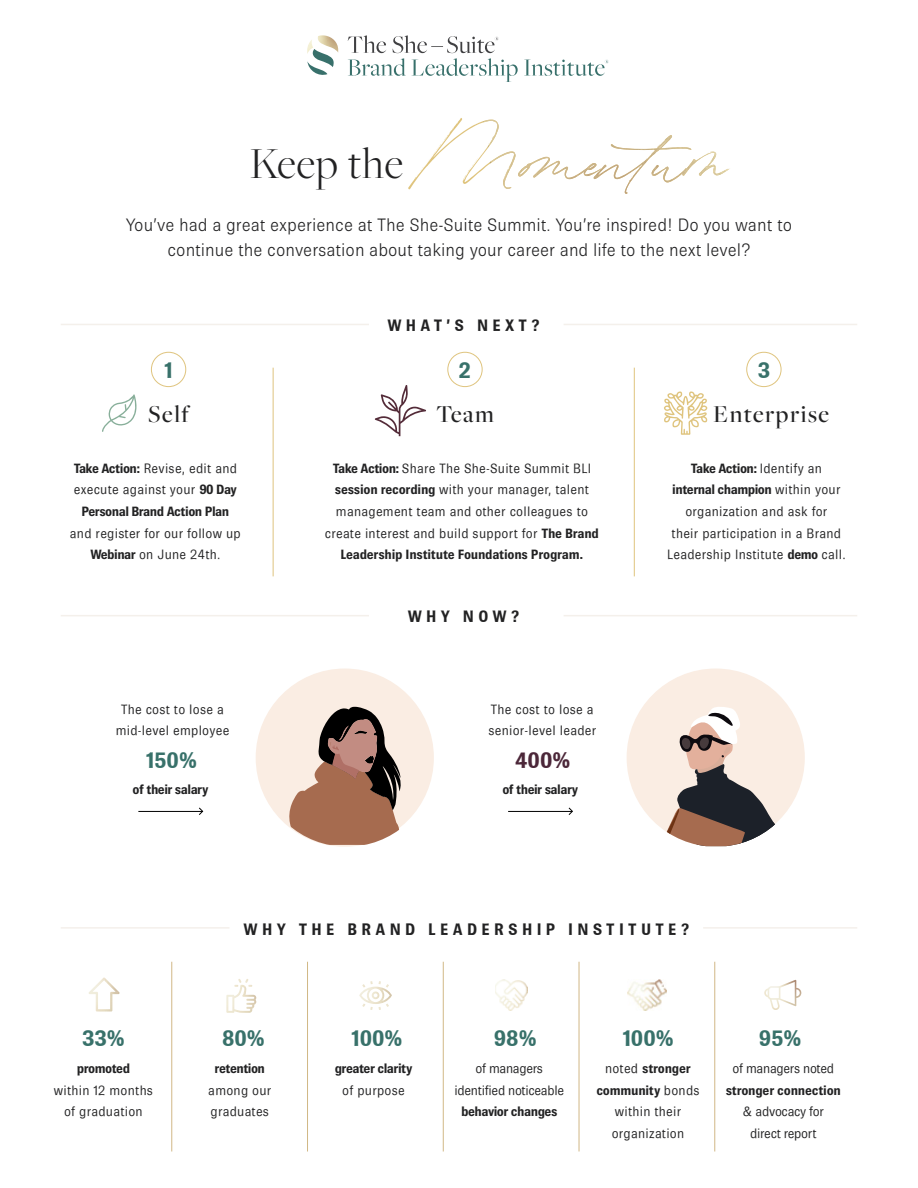
<style>
.page{position:relative;width:918px;height:1188px;background:#fff}
.page>*{position:absolute;margin:0;border:0;box-sizing:border-box;transform-origin:0 0}
.t1{font:300 45.9px "Freight Big Pro";letter-spacing:.02em;color:#222223}
.t2{font:500 25.2px "Freight Big Pro";letter-spacing:.06em;color:#222223}
.t3{font:700 22.5px "Brown";color:#38716a}
.t4{font:700 22.5px "Brown";color:#4c2739}
.t5{font:300 18px/24.6px "Brown Pro";color:#222223;text-align:center}
.t6{font:700 16.5px "Brown";letter-spacing:.26em;color:#222223}
.t7{font:300 13.5px/21.6px "Brown";letter-spacing:.02em;color:#222223;text-align:center}
.t8{font:700 13.5px/21.6px "Brown Pro";letter-spacing:-.04em;color:#222223;text-align:center}
.t9{font:700 13.5px/21.6px "Brown Pro";letter-spacing:-.02em;color:#222223;text-align:center}
.t10{font:300 13.5px/21.6px "Brown";letter-spacing:-.02em;color:#222223;text-align:center}
.s1{font-family:"Brown Pro";font-weight:700}
.s2{font-family:"Brown";font-weight:300}
</style>
<div class="page">
<div style="left:151px;top:352px;width:35px;height:35px;border:1px solid #dfc47e;border-radius:50%"></div>
<div style="left:448px;top:352px;width:34px;height:35px;border:1px solid #dfc47e;border-radius:50%"></div>
<div style="left:747px;top:352px;width:34px;height:35px;border:1px solid #dfc47e;border-radius:50%"></div>
<svg style="left:409px;top:118px;width:321px;height:76px"></svg>
<img style="left:408px;top:119px;width:89px;height:70px">
<svg style="left:102px;top:394px;width:35px;height:38px"></svg>
<svg style="left:375px;top:385px;width:51px;height:51px"></svg>
<svg style="left:664px;top:391px;width:44px;height:44px"></svg>
<hr style="left:579px;top:962px;width:1px;height:189px;background:#d1b886">
<hr style="left:172px;top:962px;width:1px;height:189px;background:#d1b886">
<hr style="left:443px;top:962px;width:1px;height:189px;background:#d1b886">
<hr style="left:715px;top:962px;width:1px;height:189px;background:#d1b886">
<hr style="left:307px;top:962px;width:1px;height:189px;background:#d1b886">
<img style="left:359px;top:992px;width:33px;height:7px">
<svg style="left:362px;top:981px;width:27px;height:29px"></svg>
<img style="left:226px;top:985px;width:30px;height:28px">
<svg style="left:234px;top:979px;width:18px;height:8px"></svg>
<img style="left:628px;top:980px;width:39px;height:30px">
<img style="left:495px;top:980px;width:33px;height:30px">
<img style="left:764px;top:980px;width:37px;height:30px">
<img style="left:89px;top:978px;width:31px;height:34px">
<hr style="left:61px;top:324px;width:308px;height:1px;background:#f4f0eb">
<hr style="left:61px;top:615px;width:308px;height:1px;background:#f4f0eb">
<hr style="left:61px;top:927px;width:169px;height:2px;background:#f4f0eb">
<hr style="left:564px;top:324px;width:293px;height:1px;background:#f4f0eb">
<hr style="left:564px;top:615px;width:293px;height:1px;background:#f4f0eb">
<hr style="left:703px;top:927px;width:154px;height:2px;background:#f4f0eb">
<hr style="left:273px;top:368px;width:1px;height:208px;background:#dfc47e">
<hr style="left:634px;top:368px;width:1px;height:208px;background:#dfc47e">
<hr style="left:138px;top:811px;width:64px;height:1px;background:#000">
<svg style="left:199px;top:807px;width:4px;height:8px"></svg>
<hr style="left:508px;top:811px;width:64px;height:1px;background:#000">
<svg style="left:568px;top:807px;width:5px;height:8px"></svg>
<img style="left:307px;top:40px;width:6px;height:9px">
<img style="left:318px;top:35px;width:20px;height:17px">
<svg style="left:307px;top:49px;width:27px;height:26px"></svg>
<svg style="left:348px;top:35px;width:261px;height:47px"></svg>
<div style="left:627px;top:669px;width:178px;height:178px;background:#faede3;border-radius:50%"></div>
<svg style="left:664px;top:707px;width:111px;height:139px"></svg>
<div style="left:256px;top:669px;width:178px;height:178px;background:#faede3;border-radius:50%"></div>
<svg style="left:289px;top:707px;width:112px;height:138px"></svg>
<h1 class="t1" style="left:250px;top:134px;width:155px">Keep the</h1>
<h3 class="t5" style="left:126px;top:213px;width:668px">You’ve had a great experience at The She-Suite Summit. You’re inspired! Do you want to continue the conversation about taking your career and life to the next level?</h3>
<p class="t6" style="left:387px;top:316px;width:154px">WHAT’S NEXT?</p>
<h3 class="t3" style="left:164px;top:357px;width:10px">1</h3>
<h3 class="t3" style="left:458px;top:357px;width:14px">2</h3>
<h3 class="t3" style="left:758px;top:357px;width:14px">3</h3>
<h2 class="t2" style="left:148px;top:397px;width:42px">Self</h2>
<p class="t7" style="left:74px;top:457px;width:165px;text-align:left"><span class="s1">Take Action:</span> Revise, edit and execute against your <span class="s1">90 Day</span></p>
<p class="t8" style="left:81px;top:501px;width:149px">Personal Brand Action Plan</p>
<p class="t7" style="left:70px;top:522px;width:172px">and register for our follow up<br><span class="s1">Webinar</span> on June 24th.</p>
<h2 class="t2" style="left:436px;top:397px;width:59px">Team</h2>
<h2 class="t2" style="left:713px;top:397px;width:117px">Enterprise</h2>
<p class="t7" style="left:325px;top:457px;width:276px"><span class="s1">Take Action:</span> Share The She-Suite Summit BLI <span class="s1">session recording</span> with your manager, talent management team and other colleagues to create interest and build support for <span class="s1">The Brand</span></p>
<p class="t9" style="left:341px;top:544px;width:244px">Leadership Institute Foundations Program.</p>
<p class="t8" style="left:672px;top:457px;width:170px">Take Action: <span class="s2">Identify an </span>internal champion <span class="s2">within your</span></p>
<p class="t7" style="left:667px;top:500px;width:180px">organization and ask for<br>their participation in a Brand<br>Leadership Institute <span class="s1">demo</span> call.</p>
<p class="t6" style="left:408px;top:607px;width:113px">WHY NOW?</p>
<p class="t7" style="left:116px;top:698px;width:115px">The cost to lose a mid-level employee</p>
<p class="t7" style="left:488px;top:698px;width:109px;text-align:left">The cost to lose a senior-level leader</p>
<h3 class="t3" style="left:146px;top:748px;width:53px">150%</h3>
<h3 class="t4" style="left:515px;top:748px;width:57px">400%</h3>
<p class="t8" style="left:133px;top:779px;width:77px">of their salary</p>
<p class="t8" style="left:502px;top:779px;width:77px">of their salary</p>
<h3 class="t3" style="left:82px;top:1025px;width:44px">33%</h3>
<p class="t8" style="left:77px;top:1058px;width:55px">promoted</p>
<p class="t7" style="left:54px;top:1079px;width:101px">within 12 months of graduation</p>
<p class="t6" style="left:244px;top:920px;width:447px">WHY THE BRAND LEADERSHIP INSTITUTE?</p>
<h3 class="t3" style="left:222px;top:1025px;width:44px">80%</h3>
<h3 class="t3" style="left:351px;top:1025px;width:53px">100%</h3>
<h3 class="t3" style="left:494px;top:1025px;width:44px">98%</h3>
<h3 class="t3" style="left:622px;top:1025px;width:53px">100%</h3>
<h3 class="t3" style="left:759px;top:1025px;width:44px">95%</h3>
<p class="t8" style="left:215px;top:1058px;width:52px">retention</p>
<p class="t7" style="left:208px;top:1079px;width:65px;text-align:left">among our graduates</p>
<p class="t8" style="left:335px;top:1058px;width:79px">greater clarity</p>
<p class="t7" style="left:342px;top:1079px;width:64px">of purpose</p>
<p class="t10" style="left:455px;top:1058px;width:111px">of managers identified noticeable</p>
<p class="t8" style="left:461px;top:1101px;width:98px">behavior changes</p>
<p class="t9" style="left:596px;top:1058px;width:105px"><span class="s2">noted</span> stronger community <span class="s2">bonds</span></p>
<p class="t7" style="left:612px;top:1101px;width:74px;text-align:left">within their organization</p>
<p class="t10" style="left:733px;top:1058px;width:103px">of managers noted</p>
<p class="t9" style="left:726px;top:1079px;width:117px">stronger connection</p>
<p class="t10" style="left:743px;top:1101px;width:82px">&amp; advocacy for direct report</p>
</div>
